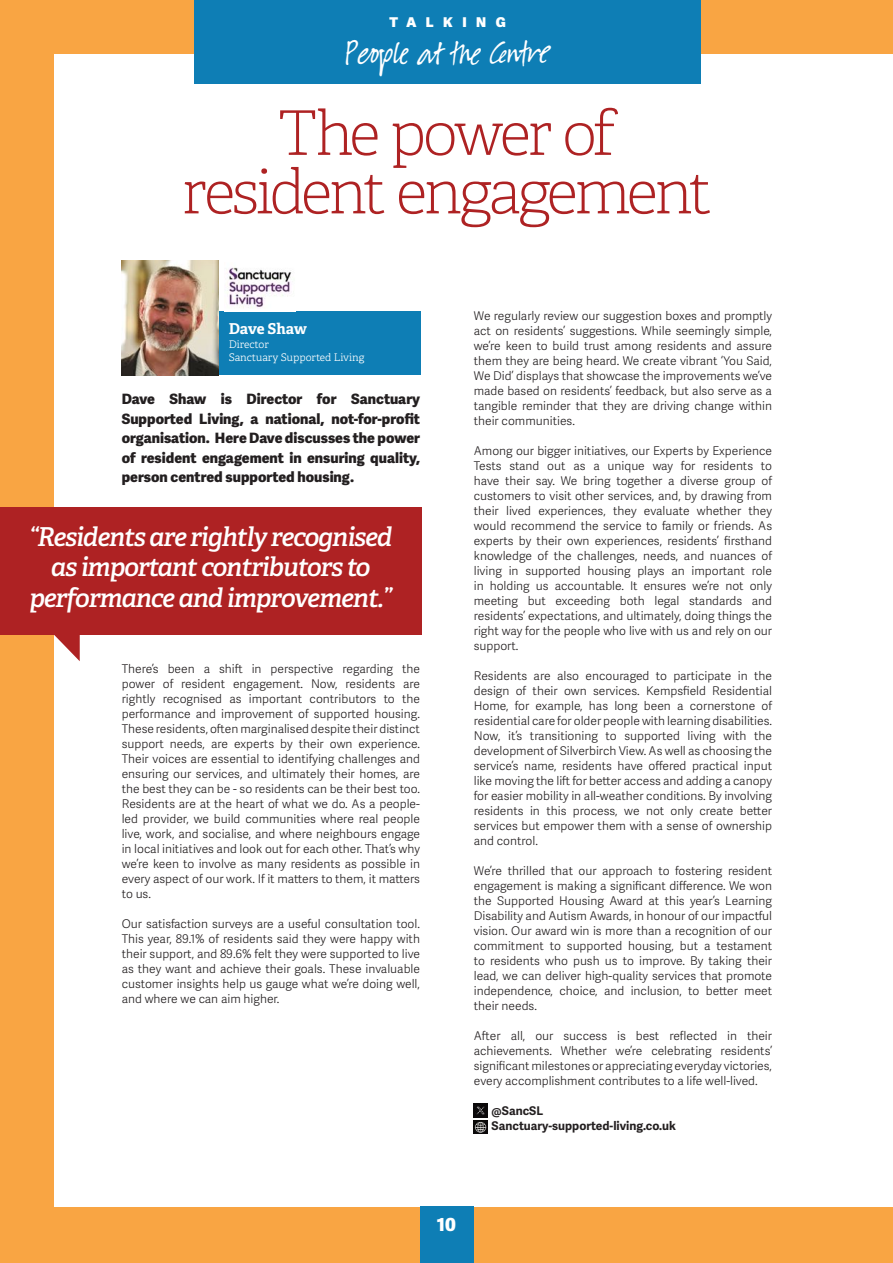
<style>
.page{position:relative;width:893px;height:1263px;background:#f9a543}
.page>*{position:absolute;margin:0;border:0;box-sizing:border-box;transform-origin:0 0}
.t1{font:100 61.5px "Adelle";letter-spacing:-.055em;color:#ae2223}
.t2{font:42px "Suomi Hand Script";color:#fff}
.t3{font:italic 600 26.1px "Adelle";letter-spacing:-.04em;color:#fff}
.t4{font:800 18px "Adelle Sans";color:#fff}
.t5{font:700 15px "Adelle";letter-spacing:-.02em;color:#fff}
.t6{font:800 14.25px/19.5px "Adelle Sans";color:#231f20;text-align:justify}
.t7{font:800 13.5px "Adelle Sans";letter-spacing:.71em;color:#fff}
.t8{font:300 12px/15px "Adelle Sans";color:#231f20;text-align:justify}
.t9{font:700 12px "Adelle Sans";color:#231f20}
.t10{font:300 10.5px "Adelle";color:#fff}
</style>
<div class="page">
<div style="left:54px;top:54px;width:839px;height:1153px;background:#fff"></div>
<div style="left:420px;top:1207px;width:54px;height:56px;background:#0e7eb5"></div>
<div style="left:195px;top:0;width:506px;height:83px;background:#0e7eb5"></div>
<div style="left:0;top:507px;width:421px;height:128px;background:#ae2223"></div>
<svg style="left:54px;top:635px;width:26px;height:26px"></svg>
<div style="left:216px;top:311px;width:204px;height:64px;background:#0e7eb5"></div>
<img style="left:227px;top:267px;width:65px;height:41px">
<img style="left:122px;top:260px;width:97px;height:115px">
<img style="left:474px;top:1103px;width:13px;height:14px">
<img style="left:474px;top:1120px;width:13px;height:14px">
<p class="t7" style="left:389px;top:14px;width:118px">TALKING</p>
<p class="t2" style="left:346px;top:30px;width:205px">People at the Centre</p>
<p class="t1" style="left:278px;top:96px;width:339px">The power of</p>
<p class="t1" style="left:182px;top:155px;width:532px">resident engagement</p>
<p class="t5" style="left:229px;top:319px;width:80px">Dave Shaw</p>
<p class="t10" style="left:229px;top:338px;width:41px">Director</p>
<p class="t10" style="left:229px;top:351px;width:137px">Sanctuary Supported Living</p>
<p class="t6" style="left:122px;top:389px;width:300px">Dave Shaw is Director for Sanctuary Supported Living, a national, not-for-profit organisation. Here Dave discusses the power of resident engagement in ensuring quality, person centred supported housing.</p>
<p class="t3" style="left:29px;top:520px;width:365px">“Residents are rightly recognised</p>
<p class="t3" style="left:51px;top:551px;width:321px">as important contributors to</p>
<p class="t3" style="left:29px;top:582px;width:364px">performance and improvement.”</p>
<p class="t8" style="left:122px;top:661px;width:300px">There’s been a shift in perspective regarding the power of resident engagement. Now, residents are rightly recognised as important contributors to the performance and improvement of supported housing.<br>These residents, often marginalised despite their distinct support needs, are experts by their own experience.<br>Their voices are essential to identifying challenges and ensuring our services, and ultimately their homes, are the best they can be - so residents can be their best too.</p>
<p class="t8" style="left:122px;top:796px;width:300px">Residents are at the heart of what we do. As a people&shy;led provider, we build communities where real people live, work, and socialise, and where neighbours engage in local initiatives and look out for each other. That’s why we’re keen to involve as many residents as possible in every aspect of our work. If it matters to them, it matters to us.</p>
<p class="t8" style="left:122px;top:916px;width:300px">Our satisfaction surveys are a useful consultation tool.<br>This year, 89.1% of residents said they were happy with their support, and 89.6% felt they were supported to live as they want and achieve their goals. These invaluable customer insights help us gauge what we’re doing well, and where we can aim higher.</p>
<p class="t8" style="left:474px;top:309px;width:300px">We regularly review our suggestion boxes and promptly act on residents’ suggestions. While seemingly simple, we’re keen to build trust among residents and assure them they are being heard. We create vibrant ‘You Said, We Did’ displays that showcase the improvements we’ve made based on residents’ feedback, but also serve as a tangible reminder that they are driving change within their communities.</p>
<p class="t8" style="left:474px;top:444px;width:300px">Among our bigger initiatives, our Experts by Experience Tests stand out as a unique way for residents to have their say. We bring together a diverse group of customers to visit other services, and, by drawing from their lived experiences, they evaluate whether they would recommend the service to family or friends. As experts by their own experiences, residents’ firsthand knowledge of the challenges, needs, and nuances of living in supported housing plays an important role in holding us accountable. It ensures we’re not only meeting but exceeding both legal standards and residents’ expectations, and ultimately, doing things the right way for the people who live with us and rely on our support.</p>
<p class="t8" style="left:474px;top:669px;width:300px">Residents are also encouraged to participate in the design of their own services. Kempsfield Residential Home, for example, has long been a cornerstone of residential care for older people with learning disabilities.<br>Now, it’s transitioning to supported living with the development of Silverbirch View. As well as choosing the service’s name, residents have offered practical input like moving the lift for better access and adding a canopy for easier mobility in all-weather conditions. By involving residents in this process, we not only create better services but empower them with a sense of ownership and control.</p>
<p class="t8" style="left:474px;top:864px;width:300px">We’re thrilled that our approach to fostering resident engagement is making a significant difference. We won the Supported Housing Award at this year’s Learning Disability and Autism Awards, in honour of our impactful vision. Our award win is more than a recognition of our commitment to supported housing, but a testament to residents who push us to improve. By taking their lead, we can deliver high-quality services that promote independence, choice, and inclusion, to better meet their needs.</p>
<p class="t8" style="left:474px;top:1029px;width:300px">After all, our success is best reflected in their achievements. Whether we’re celebrating residents’ significant milestones or appreciating everyday victories, every accomplishment contributes to a life well-lived.</p>
<p class="t9" style="left:492px;top:1104px;width:53px">@SancSL</p>
<p class="t9" style="left:492px;top:1119px;width:186px">Sanctuary-supported-living.co.uk</p>
<p class="t4" style="left:437px;top:1213px;width:21px">10</p>
</div>
